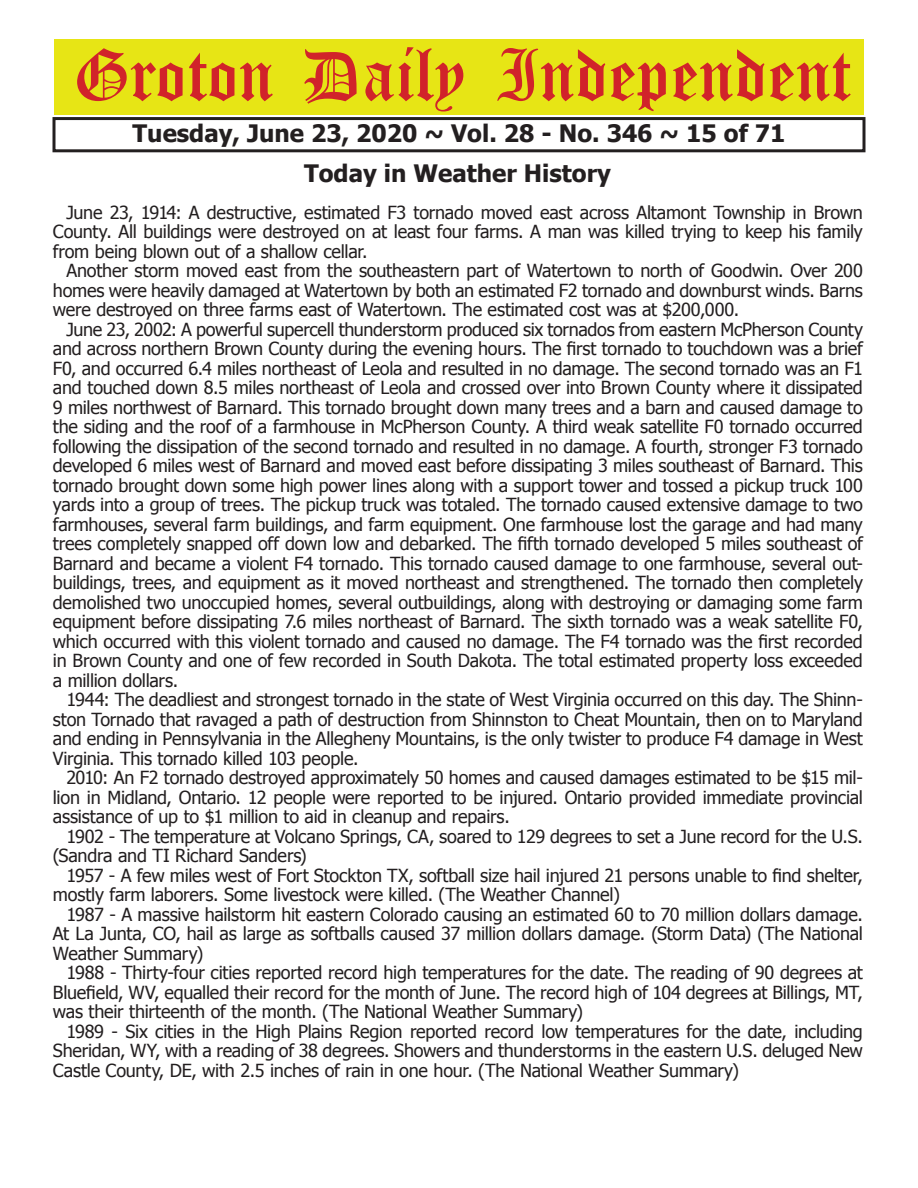
<style>
.page{position:relative;width:918px;height:1188px;background:#fff}
.page>*{position:absolute;margin:0;border:0;box-sizing:border-box;transform-origin:0 0}
.t1{font:54px "Old English Five";color:#d1232a}
.t2{font:700 24px "Tahoma";color:#231f20}
.t3{font:18px/19.5px "Tahoma";letter-spacing:-.015em;color:#231f20;text-align:justify}
</style>
<div class="page">
<div style="left:52px;top:117px;width:814px;height:35px;border:3px solid #231f20"></div>
<div style="left:54px;top:40px;width:810px;height:75px;background:#e7e515"></div>
<h1 class="t1" style="left:73px;top:50px;width:779px">Groton Daily Independent</h1>
<h2 class="t2" style="left:133px;top:116px;width:654px">Tuesday, June 23, 2020 ~ Vol. 28 - No. 346 ~ 15 of 71</h2>
<h2 class="t2" style="left:304px;top:156px;width:308px">Today in Weather History</h2>
<p class="t3" style="left:53px;top:202px;width:812px;text-indent:14px">June 23, 1914: A destructive, estimated F3 tornado moved east across Altamont Township in Brown County. All buildings were destroyed on at least four farms. A man was killed trying to keep his family from being blown out of a shallow cellar.</p>
<p class="t3" style="left:53px;top:260px;width:812px;text-indent:14px">Another storm moved east from the southeastern part of Watertown to north of Goodwin. Over 200 homes were heavily damaged at Watertown by both an estimated F2 tornado and downburst winds. Barns were destroyed on three farms east of Watertown. The estimated cost was at $200,000.</p>
<p class="t3" style="left:53px;top:319px;width:812px;text-indent:14px">June 23, 2002: A powerful supercell thunderstorm produced six tornados from eastern McPherson County and across northern Brown County during the evening hours. The first tornado to touchdown was a brief F0, and occurred 6.4 miles northeast of Leola and resulted in no damage. The second tornado was an F1 and touched down 8.5 miles northeast of Leola and crossed over into Brown County where it dissipated 9 miles northwest of Barnard. This tornado brought down many trees and a barn and caused damage to the siding and the roof of a farmhouse in McPherson County. A third weak satellite F0 tornado occurred following the dissipation of the second tornado and resulted in no damage. A fourth, stronger F3 tornado developed 6 miles west of Barnard and moved east before dissipating 3 miles southeast of Barnard. This tornado brought down some high power lines along with a support tower and tossed a pickup truck 100 yards into a group of trees. The pickup truck was totaled. The tornado caused extensive damage to two farmhouses, several farm buildings, and farm equipment. One farmhouse lost the garage and had many trees completely snapped off down low and debarked. The fifth tornado developed 5 miles southeast of Barnard and became a violent F4 tornado. This tornado caused damage to one farmhouse, several out&shy;buildings, trees, and equipment as it moved northeast and strengthened. The tornado then completely demolished two unoccupied homes, several outbuildings, along with destroying or damaging some farm equipment before dissipating 7.6 miles northeast of Barnard. The sixth tornado was a weak satellite F0, which occurred with this violent tornado and caused no damage. The F4 tornado was the first recorded in Brown County and one of few recorded in South Dakota. The total estimated property loss exceeded a million dollars.</p>
<p class="t3" style="left:53px;top:689px;width:812px;text-indent:14px">1944: The deadliest and strongest tornado in the state of West Virginia occurred on this day. The Shinn&shy;ston Tornado that ravaged a path of destruction from Shinnston to Cheat Mountain, then on to Maryland and ending in Pennsylvania in the Allegheny Mountains, is the only twister to produce F4 damage in West Virginia. This tornado killed 103 people.</p>
<p class="t3" style="left:53px;top:767px;width:812px;text-indent:14px">2010: An F2 tornado destroyed approximately 50 homes and caused damages estimated to be $15 mil&shy;lion in Midland, Ontario. 12 people were reported to be injured. Ontario provided immediate provincial assistance of up to $1 million to aid in cleanup and repairs.</p>
<p class="t3" style="left:53px;top:826px;width:811px;text-indent:14px">1902 - The temperature at Volcano Springs, CA, soared to 129 degrees to set a June record for the U.S. (Sandra and TI Richard Sanders)</p>
<p class="t3" style="left:53px;top:865px;width:811px;text-indent:14px">1957 - A few miles west of Fort Stockton TX, softball size hail injured 21 persons unable to find shelter, mostly farm laborers. Some livestock were killed. (The Weather Channel)</p>
<p class="t3" style="left:53px;top:904px;width:812px;text-indent:14px">1987 - A massive hailstorm hit eastern Colorado causing an estimated 60 to 70 million dollars damage.<br>At La Junta, CO, hail as large as softballs caused 37 million dollars damage. (Storm Data) (The National Weather Summary)</p>
<p class="t3" style="left:53px;top:962px;width:812px;text-indent:14px">1988 - Thirty-four cities reported record high temperatures for the date. The reading of 90 degrees at Bluefield, WV, equalled their record for the month of June. The record high of 104 degrees at Billings, MT, was their thirteenth of the month. (The National Weather Summary)</p>
<p class="t3" style="left:53px;top:1021px;width:812px;text-indent:14px">1989 - Six cities in the High Plains Region reported record low temperatures for the date, including Sheridan, WY, with a reading of 38 degrees. Showers and thunderstorms in the eastern U.S. deluged New Castle County, DE, with 2.5 inches of rain in one hour. (The National Weather Summary)</p>
</div>
